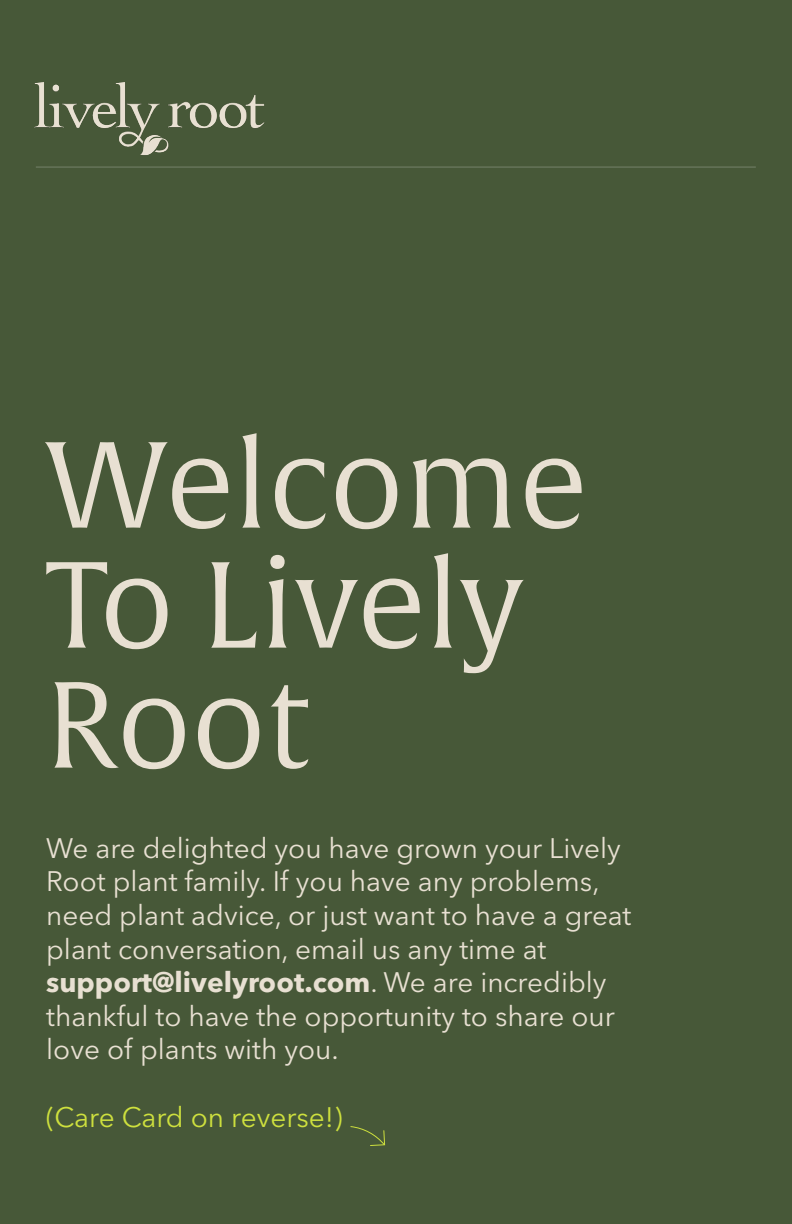
<style>
.page{position:relative;width:792px;height:1224px;background:#475838}
.page>*{position:absolute;margin:0;border:0;box-sizing:border-box;transform-origin:0 0}
.t1{font:120px/120px "Alverata Lt";color:#e8e0d2}
.t2{font:28px/33.6px "Avenir Next LT Pro";color:#e8e0d2}
.t3{font:28px "Avenir Next LT Pro";color:#cee03e}
.s1{font-weight:700}
</style>
<div class="page">
<hr style="left:36px;top:167px;width:720px;height:1px;background:#75826a">
<svg style="left:350px;top:1126px;width:35px;height:20px"></svg>
<img style="left:34px;top:82px;width:247px;height:85px">
<p class="t1" style="left:45px;top:429px;width:544px">Welcome<br>To Lively<br>Root</p>
<p class="t2" style="left:46px;top:831px;width:587px">We are delighted you have grown your Lively Root plant family. If you have any problems, need plant advice, or just want to have a great plant conversation, email us any time at <span class="s1">support@livelyroot.com</span>. We are incredibly thankful to have the opportunity to share our love of plants with you.</p>
<p class="t3" style="left:46px;top:1100px;width:298px">(Care Card on reverse!)</p>
</div>
